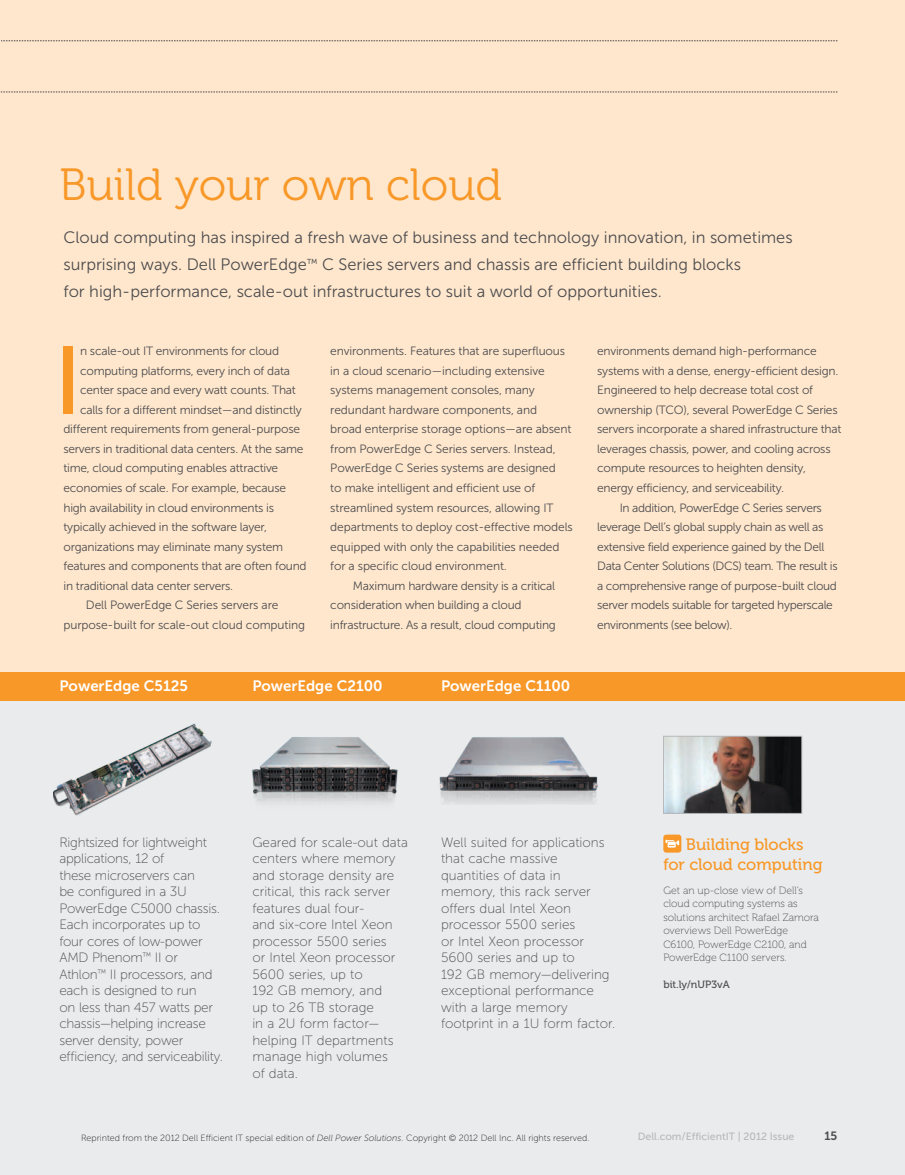
<style>
.page{position:relative;width:905px;height:1175px;background:#fff}
.page>*{position:absolute;margin:0;border:0;box-sizing:border-box;transform-origin:0 0}
.t1{font:94.8px "Museo Sans For Dell 500";color:#f89828}
.t2{font:45px "Museo For Dell 300";color:#f89828}
.t3{font:16.5px/27px "Museo Sans For Dell 300";color:#4d4d4f}
.t4{font:16.5px/19.5px "Museo For Dell 500";color:#f89828;text-align:center}
.t5{font:15px "Museo Sans For Dell 700";color:#fff}
.t6{font:13.5px/16.5px "Museo Sans For Dell 100";color:#4d4d4f}
.t7{font:13.5px/16.5px "Museo Sans For Dell 100";letter-spacing:-.02em;color:#4d4d4f}
.t8{font:12px/19.5px "Museo Sans For Dell 300";letter-spacing:-.02em;color:#4d4d4f}
.t9{font:12px "Museo Sans For Dell 700";color:#4d4d4f}
.t10{font:10.5px/13.5px "Museo For Dell 100";color:#4d4d4f}
.t11{font:10.5px "Museo Sans For Dell 500";color:#b6b8ba}
.t12{font:10.5px "Museo For Dell 500";color:#4d4d4f}
.t13{font:9px "Museo Sans For Dell 100";color:#231f20}
.s1{font-style:italic}
</style>
<div class="page">
<div style="left:0;top:681px;width:904px;height:493px;background:#e9ebec"></div>
<div style="left:0;top:0;width:904px;height:681px;background:#ffe7cd"></div>
<svg style="left:0;top:92px;width:837px;height:1px"></svg>
<div style="left:0;top:671px;width:904px;height:29px;background:#f89828"></div>
<img style="left:53px;top:723px;width:159px;height:93px">
<img style="left:251px;top:737px;width:147px;height:66px">
<img style="left:439px;top:737px;width:159px;height:67px">
<div style="left:663px;top:834px;width:18px;height:18px;background:#f89828;border-radius:3px"></div>
<svg style="left:665px;top:839px;width:14px;height:8px"></svg>
<img style="left:665px;top:738px;width:135px;height:73px">
<div style="left:663px;top:736px;width:139px;height:77px;border:1px solid #b6b8ba"></div>
<svg style="left:0;top:40px;width:837px;height:1px"></svg>
<h2 class="t2" style="left:59px;top:160px;width:444px">Build your own cloud</h2>
<p class="t3" style="left:63px;top:224px;width:730px">Cloud computing has inspired a fresh wave of business and technology innovation, in sometimes surprising ways. Dell PowerEdge<sup>™</sup> C Series servers and chassis are efficient building blocks<br>for high-performance, scale-out infrastructures to suit a world of opportunities.</p>
<h1 class="t1" style="left:54px;top:329px;width:29px">I</h1>
<p class="t8" style="left:80px;top:342px;width:201px">n scale-out IT environments for cloud</p>
<p class="t8" style="left:80px;top:361px;width:211px">computing platforms, every inch of data</p>
<p class="t8" style="left:80px;top:381px;width:217px">center space and every watt counts. That</p>
<p class="t8" style="left:80px;top:400px;width:223px">calls for a different mindset—and distinctly</p>
<p class="t8" style="left:63px;top:420px;width:238px">different requirements from general-purpose</p>
<p class="t8" style="left:63px;top:439px;width:241px">servers in traditional data centers. At the same</p>
<p class="t8" style="left:63px;top:459px;width:216px">time, cloud computing enables attractive</p>
<p class="t8" style="left:63px;top:478px;width:224px">economies of scale. For example, because</p>
<p class="t8" style="left:63px;top:498px;width:212px">high availability in cloud environments is</p>
<p class="t8" style="left:63px;top:517px;width:205px">typically achieved in the software layer,</p>
<p class="t8" style="left:63px;top:537px;width:221px">organizations may eliminate many system</p>
<p class="t8" style="left:63px;top:556px;width:245px">features and components that are often found</p>
<p class="t8" style="left:63px;top:576px;width:171px">in traditional data center servers.</p>
<p class="t8" style="left:86px;top:595px;width:194px">Dell PowerEdge C Series servers are</p>
<p class="t8" style="left:63px;top:615px;width:243px">purpose-built for scale-out cloud computing</p>
<p class="t8" style="left:330px;top:342px;width:244px">environments. Features that are superfluous in a cloud scenario—including extensive systems management consoles, many redundant hardware components, and<br>broad enterprise storage options—are absent from PowerEdge C Series servers. Instead, PowerEdge C Series systems are designed<br>to make intelligent and efficient use of streamlined system resources, allowing IT departments to deploy cost-effective models equipped with only the capabilities needed for a specific cloud environment.</p>
<p class="t8" style="left:330px;top:576px;width:227px;text-indent:22px">Maximum hardware density is a critical consideration when building a cloud infrastructure. As a result, cloud computing</p>
<p class="t5" style="left:59px;top:678px;width:130px">PowerEdge C5125</p>
<p class="t5" style="left:252px;top:678px;width:132px">PowerEdge C2100</p>
<p class="t5" style="left:441px;top:678px;width:131px">PowerEdge C1100</p>
<p class="t8" style="left:597px;top:342px;width:221px">environments demand high-performance</p>
<p class="t8" style="left:597px;top:361px;width:243px">systems with a dense, energy-efficient design.</p>
<p class="t8" style="left:597px;top:381px;width:217px">Engineered to help decrease total cost of</p>
<p class="t8" style="left:597px;top:400px;width:242px">ownership (TCO), several PowerEdge C Series</p>
<p class="t8" style="left:597px;top:420px;width:246px">servers incorporate a shared infrastructure that</p>
<p class="t8" style="left:597px;top:439px;width:235px">leverages chassis, power, and cooling across</p>
<p class="t8" style="left:597px;top:459px;width:210px">compute resources to heighten density,</p>
<p class="t8" style="left:597px;top:478px;width:188px">energy efficiency, and serviceability.</p>
<p class="t8" style="left:619px;top:498px;width:204px">In addition, PowerEdge C Series servers</p>
<p class="t8" style="left:597px;top:517px;width:228px">leverage Dell’s global supply chain as well as</p>
<p class="t8" style="left:597px;top:537px;width:229px">extensive field experience gained by the Dell</p>
<p class="t8" style="left:597px;top:556px;width:242px">Data Center Solutions (DCS) team. The result is</p>
<p class="t8" style="left:597px;top:576px;width:241px">a comprehensive range of purpose-built cloud</p>
<p class="t8" style="left:597px;top:595px;width:237px">server models suitable for targeted hyperscale</p>
<p class="t8" style="left:597px;top:615px;width:137px">environments (see below).</p>
<p class="t7" style="left:59px;top:834px;width:165px">Rightsized for lightweight applications, 12 of<br>these microservers can<br>be configured in a 3U<br>PowerEdge C5000 chassis.<br>Each incorporates up to four cores of low-power<br>AMD Phenom<sup>™</sup> II or<br>Athlon<sup>™</sup> II processors, and each is designed to run<br>on less than 457 watts per chassis—helping increase server density, power efficiency, and serviceability.</p>
<p class="t6" style="left:252px;top:834px;width:157px">Geared for scale-out data centers where memory and storage density are critical, this rack server features dual four-<br>and six-core Intel Xeon processor 5500 series<br>or Intel Xeon processor<br>5600 series, up to<br>192 GB memory, and<br>up to 26 TB storage<br>in a 2U form factor— helping IT departments manage high volumes<br>of data.</p>
<p class="t6" style="left:441px;top:834px;width:176px">Well suited for applications that cache massive quantities of data in memory, this rack server offers dual Intel Xeon processor 5500 series<br>or Intel Xeon processor<br>5600 series and up to<br>192 GB memory—delivering exceptional performance with a large memory footprint in a 1U form factor.</p>
<h3 class="t4" style="left:663px;top:835px;width:161px">Building blocks<br>for cloud computing</h3>
<p class="t10" style="left:663px;top:883px;width:157px">Get an up-close view of Dell’s cloud computing systems as solutions architect Rafael Zamora overviews Dell PowerEdge<br>C6100, PowerEdge C2100, and<br>PowerEdge C1100 servers.</p>
<p class="t12" style="left:663px;top:979px;width:68px">bit.ly/nUP3vA</p>
<p class="t13" style="left:81px;top:1132px;width:510px">Reprinted from the 2012 Dell Efficient IT special edition of <span class="s1">Dell Power Solutions</span>. Copyright © 2012 Dell Inc. All rights reserved.</p>
<p class="t11" style="left:638px;top:1131px;width:158px">Dell.com/EfficientIT | 2012 Issue</p>
<p class="t9" style="left:824px;top:1129px;width:14px">15</p>
</div>
